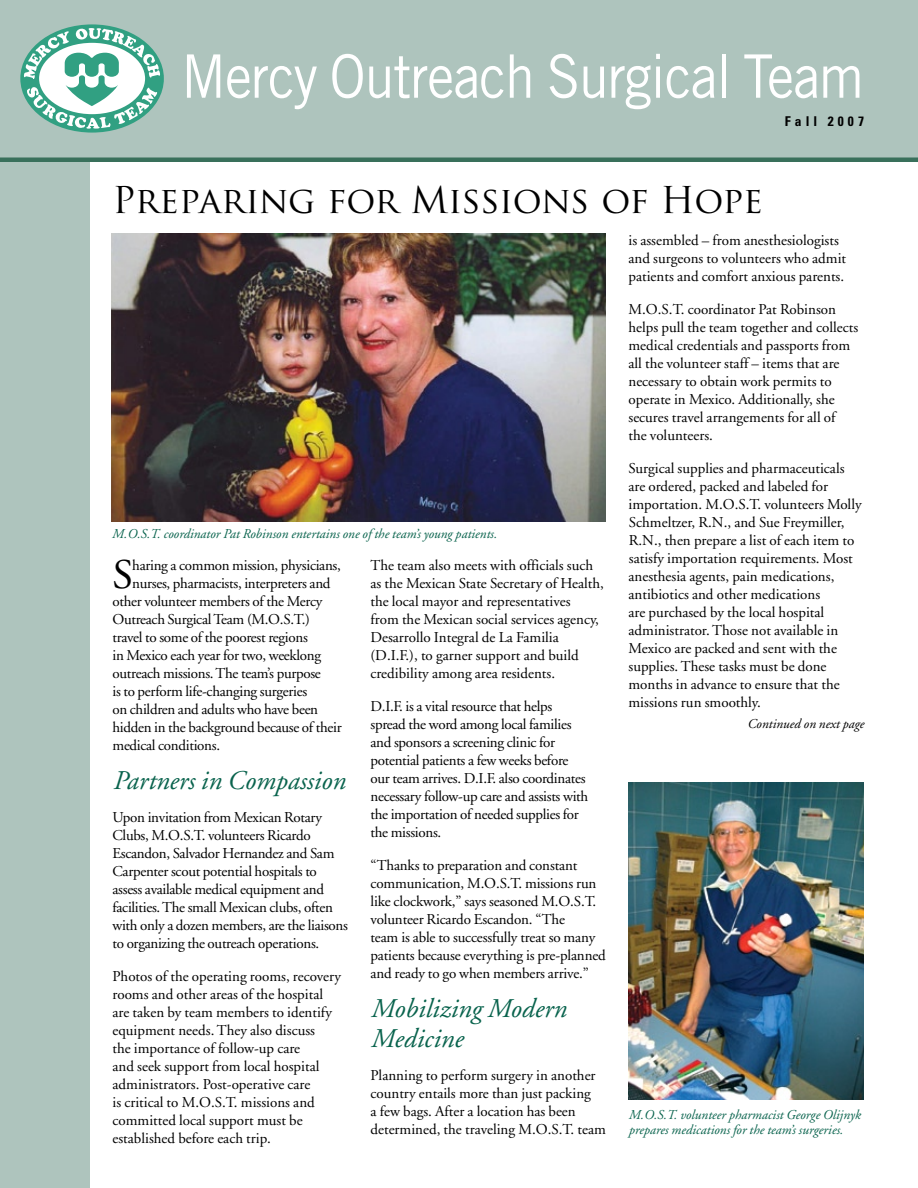
<style>
.page{position:relative;width:918px;height:1188px;background:#fff}
.page>*{position:absolute;margin:0;border:0;box-sizing:border-box;transform-origin:0 0}
.t1{font:60px "Trade Gothic LT Std";letter-spacing:-.02em;color:#fff;scale:.9 1}
.t2{font:42.15px "Adobe Garamond";color:#000}
.t3{font:36px "Trajan Pro";letter-spacing:-.015em;color:#000}
.t4{font:italic 27px/30px "Adobe Garamond";color:#09634d}
.t5{font:15px/18px "Adobe Garamond";color:#000}
.t6{font:15px/18px "Adobe Garamond";letter-spacing:-.02em;color:#000}
.t7{font:italic 13.5px/15px "Adobe Garamond";color:#09634d}
.t8{font:italic 13.5px "Adobe Garamond";color:#000}
.t9{font:700 condensed 13.5px "Univers LT Std";letter-spacing:.3em;color:#000}
</style>
<div class="page">
<div style="left:0;top:4px;width:90px;height:1184px;background:#aec4bd"></div>
<div style="left:0;top:0;width:918px;height:162px;background:#aec4bd"></div>
<div style="left:20px;top:24px;width:144px;height:109px;border:19px solid #31a082;border-radius:50%"></div>
<svg style="left:24px;top:28px;width:136px;height:101px;background:#9dcfc1"></svg>
<hr style="left:0;top:158px;width:918px;height:4px;background:#39705b">
<img style="left:628px;top:783px;width:236px;height:317px">
<img style="left:111px;top:234px;width:495px;height:288px">
<h1 class="t1" style="left:181px;top:40px;width:760px">Mercy Outreach Surgical Team</h1>
<p class="t9" style="left:785px;top:113px;width:81px">Fall 2007</p>
<h3 class="t3" style="left:112px;top:177px;width:652px">Preparing for Missions of Hope</h3>
<p class="t5" style="left:628px;top:232px;width:219px">is assembled – from anesthesiologists and surgeons to volunteers who admit patients and comfort anxious parents.</p>
<p class="t5" style="left:628px;top:301px;width:231px">M.O.S.T. coordinator Pat Robinson helps pull the team together and collects medical credentials and passports from all the volunteer staff – items that are necessary to obtain work permits to operate in Mexico. Additionally, she secures travel arrangements for all of<br>the volunteers.</p>
<p class="t5" style="left:628px;top:460px;width:235px">Surgical supplies and pharmaceuticals are ordered, packed and labeled for importation. M.O.S.T. volunteers Molly Schmeltzer, R.N., and Sue Freymiller, R.N., then prepare a list of each item to satisfy importation requirements. Most anesthesia agents, pain medications, antibiotics and other medications<br>are purchased by the local hospital administrator. Those not available in Mexico are packed and sent with the supplies. These tasks must be done months in advance to ensure that the missions run smoothly.</p>
<p class="t7" style="left:112px;top:527px;width:386px">M.O.S.T. coordinator Pat Robinson entertains one of the team’s young patients.</p>
<h2 class="t2" style="left:112px;top:552px;width:22px">S</h2>
<p class="t6" style="left:132px;top:557px;width:210px">haring a common mission, physicians,</p>
<p class="t5" style="left:370px;top:557px;width:235px">The team also meets with officials such as the Mexican State Secretary of Health, the local mayor and representatives<br>from the Mexican social services agency, Desarrollo Integral de La Familia (D.I.F.), to garner support and build credibility among area residents.</p>
<p class="t6" style="left:370px;top:698px;width:219px">D.I.F. is a vital resource that helps spread the word among local families and sponsors a screening clinic for potential patients a few weeks before our team arrives. D.I.F. also coordinates necessary follow-up care and assists with the importation of needed supplies for the missions.</p>
<p class="t5" style="left:370px;top:857px;width:237px">“Thanks to preparation and constant communication, M.O.S.T. missions run like clockwork,” says seasoned M.O.S.T. volunteer Ricardo Escandon. “The<br>team is able to successfully treat so many patients because everything is pre-planned and ready to go when members arrive.”</p>
<h3 class="t4" style="left:370px;top:994px;width:197px">Mobilizing Modern<br>Medicine</h3>
<p class="t5" style="left:370px;top:1067px;width:237px">Planning to perform surgery in another country entails more than just packing<br>a few bags. After a location has been determined, the traveling M.O.S.T. team</p>
<p class="t6" style="left:132px;top:575px;width:200px">nurses, pharmacists, interpreters and</p>
<p class="t6" style="left:112px;top:593px;width:211px">other volunteer members of the Mercy</p>
<p class="t6" style="left:112px;top:611px;width:199px">Outreach Surgical Team (M.O.S.T.)</p>
<p class="t6" style="left:112px;top:629px;width:197px">travel to some of the poorest regions</p>
<p class="t6" style="left:112px;top:647px;width:210px">in Mexico each year for two, weeklong</p>
<p class="t6" style="left:112px;top:665px;width:210px">outreach missions. The team’s purpose</p>
<p class="t6" style="left:112px;top:683px;width:196px">is to perform life-changing surgeries</p>
<p class="t6" style="left:112px;top:701px;width:207px">on children and adults who have been</p>
<p class="t6" style="left:112px;top:719px;width:231px">hidden in the background because of their</p>
<p class="t6" style="left:112px;top:737px;width:109px">medical conditions.</p>
<h3 class="t4" style="left:112px;top:766px;width:234px">Partners in Compassion</h3>
<p class="t6" style="left:112px;top:809px;width:237px">Upon invitation from Mexican Rotary Clubs, M.O.S.T. volunteers Ricardo Escandon, Salvador Hernandez and Sam Carpenter scout potential hospitals to assess available medical equipment and facilities. The small Mexican clubs, often with only a dozen members, are the liaisons to organizing the outreach operations.</p>
<p class="t5" style="left:112px;top:968px;width:230px">Photos of the operating rooms, recovery rooms and other areas of the hospital are taken by team members to identify equipment needs. They also discuss<br>the importance of follow-up care<br>and seek support from local hospital administrators. Post-operative care<br>is critical to M.O.S.T. missions and committed local support must be established before each trip.</p>
<p class="t8" style="left:747px;top:716px;width:118px">Continued on next page</p>
<p class="t7" style="left:628px;top:1108px;width:234px">M.O.S.T. volunteer pharmacist George Olijnyk prepares medications for the team’s surgeries.</p>
</div>
